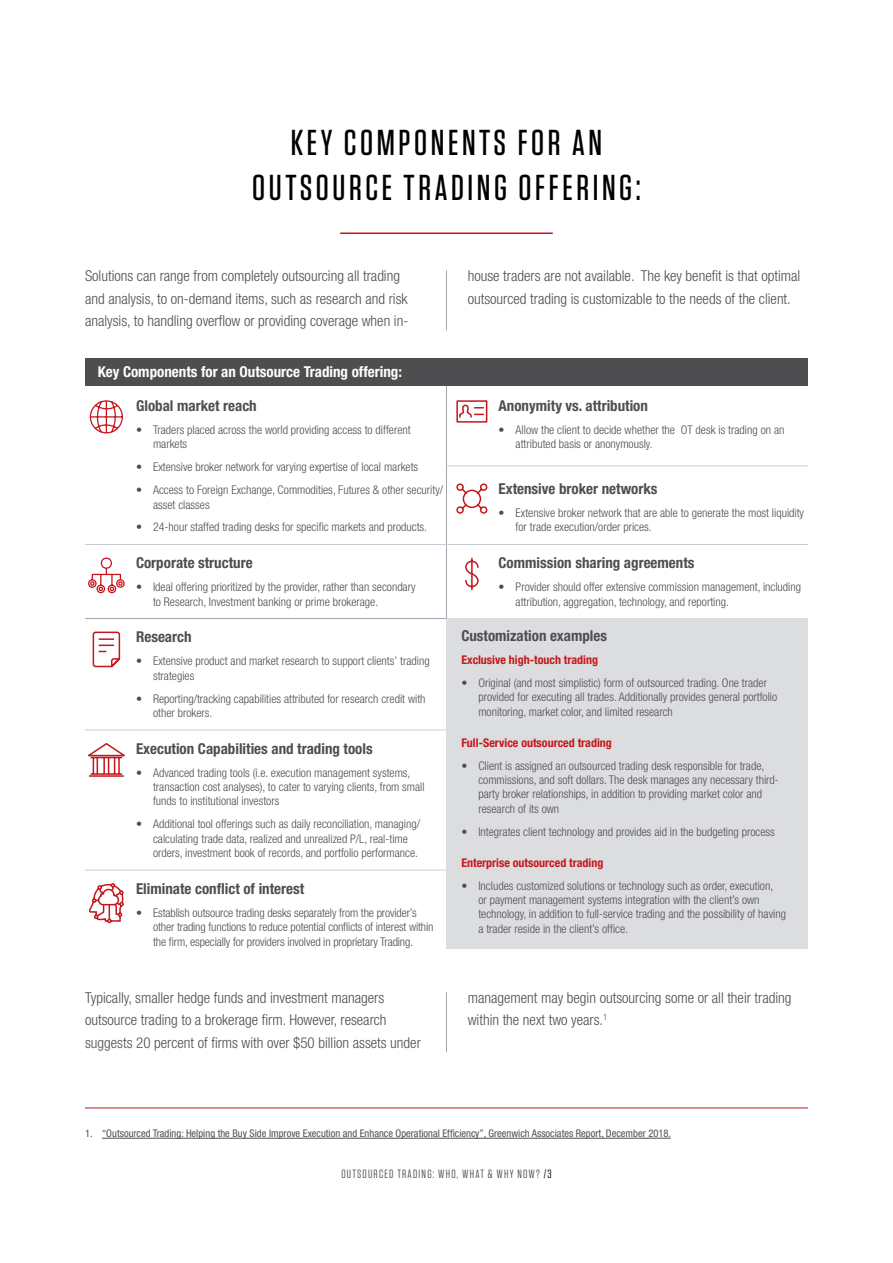
<style>
.page{position:relative;width:893px;height:1263px;background:#fff}
.page>*{position:absolute;margin:0;border:0;box-sizing:border-box;transform-origin:0 0}
.t1{font:500 36px/45px "Tungsten";letter-spacing:.1em;color:#000;text-align:center}
.t2{font:300 condensed 15px/22.5px "Helvetica Neue LT Std";color:#4e4e50}
.t3{font:700 condensed 15px "Helvetica Neue LT Std";color:#4e4e50}
.t4{font:700 condensed 15px "Helvetica Neue LT Std";color:#fff}
.t5{font:300 condensed 12px/14.4px "Helvetica Neue LT Std";color:#4e4e50}
.t6{font:700 condensed 12px "Helvetica Neue LT Std";color:#c4161c}
.t7{font:12px "Tungsten";letter-spacing:.1em;color:#4d4d4f}
.t8{font:condensed 10.5px "Helvetica Neue LT Std";color:#4e4e50}
.s1{color:#000}
</style>
<div class="page">
<hr style="left:446px;top:382px;width:1px;height:563px;background:#a1a5ad">
<hr style="left:340px;top:232px;width:213px;height:2px;background:#c4161c">
<div style="left:446px;top:618px;width:362px;height:330px;background:#dcddde"></div>
<hr style="left:446px;top:270px;width:1px;height:60px;background:#a1a5ad">
<div style="left:85px;top:358px;width:723px;height:28px;background:#4e4e50"></div>
<svg style="left:89px;top:400px;width:34px;height:34px"></svg>
<svg style="left:88px;top:558px;width:37px;height:36px"></svg>
<svg style="left:92px;top:631px;width:29px;height:37px"></svg>
<hr style="left:85px;top:544px;width:723px;height:1px;background:#cacdd3">
<hr style="left:446px;top:466px;width:362px;height:1px;background:#cacdd3">
<hr style="left:85px;top:618px;width:361px;height:1px;background:#a1a5ad">
<hr style="left:85px;top:730px;width:361px;height:1px;background:#cacdd3">
<hr style="left:85px;top:870px;width:361px;height:1px;background:#cacdd3">
<svg style="left:87px;top:743px;width:38px;height:34px"></svg>
<svg style="left:88px;top:883px;width:36px;height:41px"></svg>
<svg style="left:456px;top:400px;width:32px;height:23px"></svg>
<svg style="left:456px;top:483px;width:32px;height:31px"></svg>
<svg style="left:465px;top:557px;width:14px;height:34px"></svg>
<hr style="left:446px;top:992px;width:1px;height:60px;background:#a1a5ad">
<hr style="left:85px;top:1107px;width:723px;height:1px;background:#c4161c">
<hr style="left:102px;top:1138px;width:569px;height:1px;background:#4e4e50">
<h1 class="t1" style="left:252px;top:121px;width:390px">KEY COMPONENTS FOR AN<br>OUTSOURCE TRADING OFFERING:</h1>
<p class="t2" style="left:85px;top:264px;width:325px">Solutions can range from completely outsourcing all trading and analysis, to on-demand items, such as research and risk analysis, to handling overflow or providing coverage when in-</p>
<p class="t2" style="left:468px;top:264px;width:334px">house traders are not available. The key benefit is that optimal outsourced trading is customizable to the needs of the client.</p>
<p class="t4" style="left:98px;top:363px;width:306px">Key Components for an Outsource Trading offering:</p>
<p class="t3" style="left:136px;top:397px;width:122px">Global market reach</p>
<p class="t5" style="left:153px;top:422px;width:259px;text-indent:-17px">• Traders placed across the world providing access to different markets</p>
<p class="t5" style="left:136px;top:460px;width:284px">• Extensive broker network for varying expertise of local markets</p>
<p class="t5" style="left:153px;top:483px;width:292px;text-indent:-17px">• Access to Foreign Exchange, Commodities, Futures &amp; other security/ asset classes</p>
<p class="t5" style="left:136px;top:520px;width:293px">• 24-hour staffed trading desks for specific markets and products.</p>
<p class="t3" style="left:136px;top:554px;width:118px">Corporate structure</p>
<p class="t5" style="left:153px;top:580px;width:264px;text-indent:-17px">• Ideal offering prioritized by the provider, rather than secondary to Research, Investment banking or prime brokerage.</p>
<p class="t3" style="left:136px;top:628px;width:57px">Research</p>
<p class="t5" style="left:153px;top:654px;width:278px;text-indent:-17px">• Extensive product and market research to support clients’ trading strategies</p>
<p class="t5" style="left:153px;top:691px;width:274px;text-indent:-17px">• Reporting/tracking capabilities attributed for research credit with other brokers.</p>
<p class="t3" style="left:136px;top:739px;width:238px">Execution Capabilities and trading tools</p>
<p class="t5" style="left:153px;top:765px;width:273px;text-indent:-17px">• Advanced trading tools (i.e. execution management systems, transaction cost analyses), to cater to varying clients, from small funds to institutional investors</p>
<p class="t5" style="left:153px;top:817px;width:269px;text-indent:-17px">• Additional tool offerings such as daily reconciliation, managing/ calculating trade data, realized and unrealized P/L, real-time orders, investment book of records, and portfolio performance.</p>
<p class="t3" style="left:136px;top:879px;width:170px">Eliminate conflict of interest</p>
<p class="t5" style="left:153px;top:905px;width:282px;text-indent:-17px">• Establish outsource trading desks separately from the provider’s other trading functions to reduce potential conflicts of interest within the firm, especially for providers involved in proprietary Trading.</p>
<p class="t3" style="left:499px;top:397px;width:151px">Anonymity vs. attribution</p>
<p class="t5" style="left:516px;top:422px;width:270px;text-indent:-17px">• Allow the client to decide whether the OT desk is trading on an attributed basis or anonymously.</p>
<p class="t3" style="left:499px;top:480px;width:161px">Extensive broker networks</p>
<p class="t5" style="left:516px;top:505px;width:290px;text-indent:-17px">• Extensive broker network that are able to generate the most liquidity for trade execution/order prices.</p>
<p class="t3" style="left:499px;top:554px;width:197px">Commission sharing agreements</p>
<p class="t5" style="left:516px;top:580px;width:287px;text-indent:-17px">• Provider should offer extensive commission management, including attribution, aggregation, technology, and reporting.</p>
<p class="t3" style="left:461px;top:627px;width:147px">Customization examples</p>
<p class="t6" style="left:461px;top:652px;width:138px">Exclusive high-touch trading</p>
<p class="t5" style="left:478px;top:675px;width:300px;text-indent:-17px">• Original (and most simplistic) form of outsourced trading. One trader provided for executing all trades. Additionally provides general portfolio monitoring, market color, and limited research</p>
<p class="t6" style="left:461px;top:735px;width:152px">Full-Service outsourced trading</p>
<p class="t5" style="left:478px;top:758px;width:302px;text-indent:-17px">• Client is assigned an outsourced trading desk responsible for trade, commissions, and soft dollars. The desk manages any necessary third&shy;party broker relationships, in addition to providing market color and research of its own</p>
<p class="t5" style="left:461px;top:824px;width:315px">• Integrates client technology and provides aid in the budgeting process</p>
<p class="t6" style="left:461px;top:855px;width:144px">Enterprise outsourced trading</p>
<p class="t5" style="left:478px;top:878px;width:309px;text-indent:-17px">• Includes customized solutions or technology such as order, execution,<br>or payment management systems integration with the client’s own technology, in addition to full-service trading and the possibility of having a trader reside in the client’s office.</p>
<p class="t2" style="left:85px;top:986px;width:337px">Typically, smaller hedge funds and investment managers outsource trading to a brokerage firm. However, research suggests 20 percent of firms with over $50 billion assets under</p>
<p class="t2" style="left:468px;top:986px;width:325px">management may begin outsourcing some or all their trading within the next two years.<sup>1</sup></p>
<p class="t8" style="left:85px;top:1127px;width:587px">1. “Outsourced Trading: Helping the Buy Side Improve Execution and Enhance Operational Efficiency”, Greenwich Associates Report, December 2018.</p>
<p class="t7" style="left:341px;top:1167px;width:212px">OUTSOURCED TRADING: WHO, WHAT &amp; WHY NOW? <span class="s1">/3</span></p>
</div>
